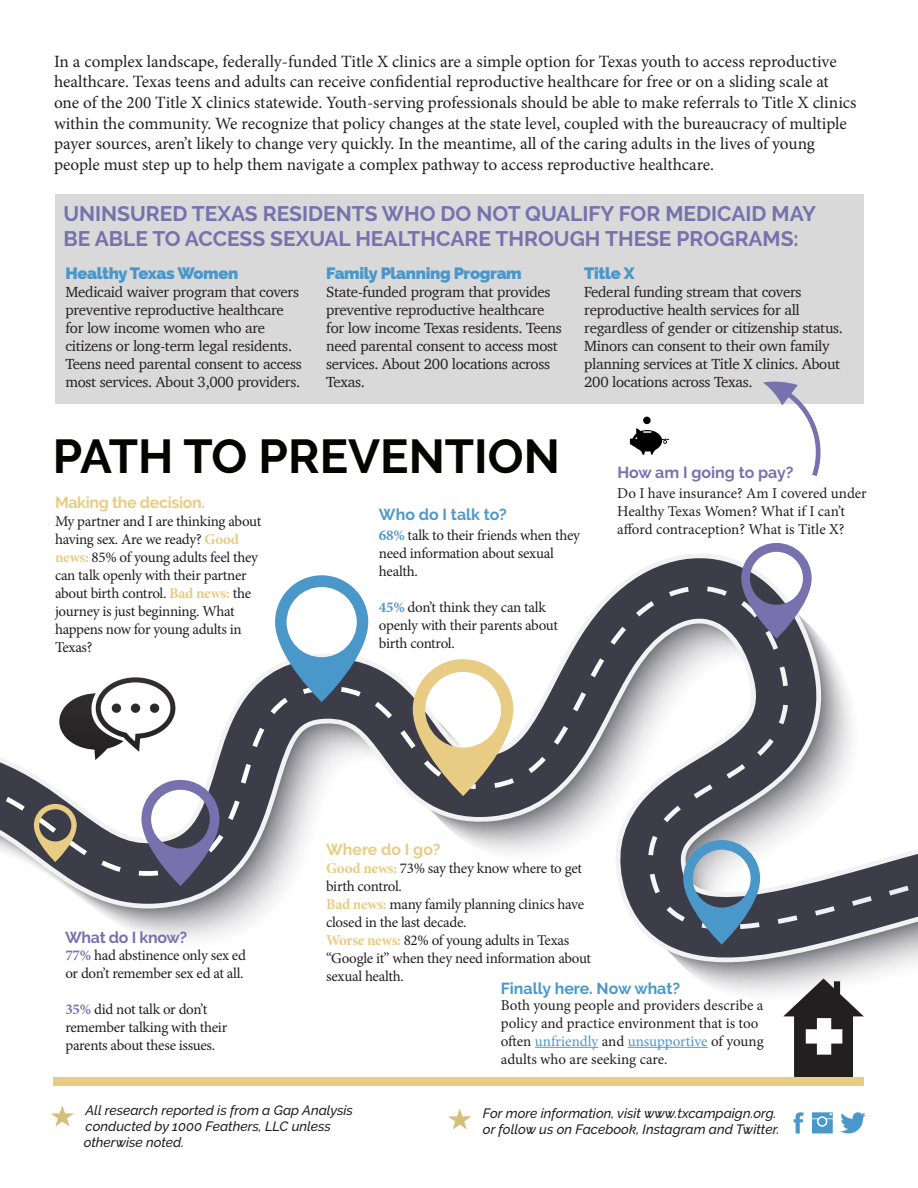
<style>
.page{position:relative;width:918px;height:1188px;background:#fff}
.page>*{position:absolute;margin:0;border:0;box-sizing:border-box;transform-origin:0 0}
.t1{font:700 47.4px "Raleway";color:#040503}
.t2{font:700 21px/25.2px "Raleway";color:#7970ae}
.t3{font:17.25px/20.7px "Minion Pro";color:#231f20}
.t4{font:800 16.5px "Raleway";letter-spacing:-.02em;color:#4a97c9}
.t5{font:700 15.9px "Raleway";letter-spacing:-.015em;color:#7970ae}
.t6{font:700 15.9px "Raleway";color:#4a97c9}
.t7{font:700 15.9px "Raleway";letter-spacing:-.02em;color:#e9cc84}
.t8{font:700 15.9px "Raleway";color:#5098c9}
.t9{font:700 15.9px "Raleway";color:#e9cc84}
.t10{font:15px/18px "Minion Pro";letter-spacing:-.02em;color:#231f20}
.t11{font:15px/18px "Charter";letter-spacing:-.02em;color:#231f20}
.t12{font:15px/18px "Minion Pro";color:#231f20}
.t13{font:italic 500 13.5px "Raleway";color:#231f20}
.s1{font-weight:700;color:#e9cc84}
.s2{font-weight:700;color:#5098c9}
.s3{font-weight:700;color:#7970ae}
.s4{color:#5098c9}
</style>
<div class="page">
<svg style="left:51px;top:1106px;width:23px;height:20px"></svg>
<svg style="left:448px;top:1109px;width:23px;height:20px"></svg>
<svg style="left:794px;top:1112px;width:10px;height:21px"></svg>
<svg style="left:840px;top:1112px;width:26px;height:21px"></svg>
<svg style="left:812px;top:1112px;width:21px;height:21px"></svg>
<div style="left:55px;top:194px;width:808px;height:210px;background:#d8d9d8"></div>
<svg style="left:0;top:556px;width:918px;height:402px"></svg>
<svg style="left:6px;top:587px;width:782px;height:298px"></svg>
<hr style="left:535px;top:1047px;width:63px;height:1px;background:#5098c9">
<hr style="left:628px;top:1047px;width:80px;height:1px;background:#5098c9">
<svg style="left:783px;top:979px;width:81px;height:98px"></svg>
<svg style="left:275px;top:575px;width:93px;height:127px"></svg>
<svg style="left:413px;top:659px;width:100px;height:137px"></svg>
<svg style="left:141px;top:780px;width:78px;height:106px"></svg>
<svg style="left:741px;top:543px;width:71px;height:96px"></svg>
<svg style="left:683px;top:840px;width:77px;height:105px"></svg>
<svg style="left:34px;top:804px;width:43px;height:58px;background:#897f6c"></svg>
<div style="left:643px;top:417px;width:8px;height:7px;background:#000;border-radius:50%"></div>
<svg style="left:630px;top:428px;width:39px;height:27px"></svg>
<div style="left:53px;top:1078px;width:811px;height:8px;background:#e9cc84"></div>
<svg style="left:763px;top:381px;width:58px;height:95px"></svg>
<img style="left:53px;top:670px;width:125px;height:96px">
<p class="t3" style="left:54px;top:51px;width:804px">In a complex landscape, federally-funded Title X clinics are a simple option for Texas youth to access reproductive healthcare. Texas teens and adults can receive confidential reproductive healthcare for free or on a sliding scale at one of the 200 Title X clinics statewide. Youth-serving professionals should be able to make referrals to Title X clinics within the community. We recognize that policy changes at the state level, coupled with the bureaucracy of multiple payer sources, aren’t likely to change very quickly. In the meantime, all of the caring adults in the lives of young people must step up to help them navigate a complex pathway to access reproductive healthcare.</p>
<p class="t2" style="left:63px;top:201px;width:754px">UNINSURED TEXAS RESIDENTS WHO DO NOT QUALIFY FOR MEDICAID MAY<br>BE ABLE TO ACCESS SEXUAL HEALTHCARE THROUGH THESE PROGRAMS:</p>
<p class="t4" style="left:65px;top:264px;width:174px">Healthy Texas Women</p>
<p class="t11" style="left:65px;top:283px;width:238px">Medicaid waiver program that covers preventive reproductive healthcare for low income women who are citizens or long-term legal residents.<br>Teens need parental consent to access most services. About 3,000 providers.</p>
<p class="t4" style="left:326px;top:264px;width:197px">Family Planning Program</p>
<p class="t11" style="left:326px;top:283px;width:237px">State-funded program that provides preventive reproductive healthcare for low income Texas residents. Teens need parental consent to access most services. About 200 locations across<br>Texas.</p>
<p class="t4" style="left:584px;top:264px;width:52px">Title X</p>
<p class="t11" style="left:584px;top:283px;width:260px">Federal funding stream that covers reproductive health services for all regardless of gender or citizenship status.<br>Minors can consent to their own family planning services at Title X clinics. About 200 locations across Texas.</p>
<p class="t1" style="left:53px;top:429px;width:509px">PATH TO PREVENTION</p>
<p class="t7" style="left:55px;top:493px;width:151px">Making the decision.</p>
<p class="t10" style="left:55px;top:512px;width:208px">My partner and I are thinking about having sex. Are we ready? <span class="s1">Good news:</span> 85% of young adults feel they can talk openly with their partner about birth control. <span class="s1">Bad news:</span> the journey is just beginning. What happens now for young adults in<br>Texas?</p>
<p class="t8" style="left:379px;top:505px;width:129px">Who do I talk to?</p>
<p class="t10" style="left:379px;top:526px;width:203px"><span class="s2">68%</span> talk to their friends when they need information about sexual health.</p>
<p class="t10" style="left:379px;top:598px;width:180px"><span class="s2">45%</span> don’t think they can talk openly with their parents about birth control.</p>
<p class="t5" style="left:617px;top:464px;width:178px">How am I going to pay?</p>
<p class="t10" style="left:617px;top:484px;width:251px">Do I have insurance? Am I covered under<br>Healthy Texas Women? What if I can’t afford contraception? What is Title X?</p>
<p class="t9" style="left:326px;top:840px;width:116px">Where do I go?</p>
<p class="t5" style="left:65px;top:928px;width:123px">What do I know?</p>
<p class="t10" style="left:65px;top:946px;width:182px"><span class="s3">77%</span> had abstinence only sex ed or don’t remember sex ed at all.</p>
<p class="t10" style="left:65px;top:1000px;width:163px"><span class="s3">35%</span> did not talk or don’t remember talking with their parents about these issues.</p>
<p class="t10" style="left:326px;top:859px;width:257px"><span class="s1">Good news:</span> 73% say they know where to get birth control.</p>
<p class="t10" style="left:326px;top:895px;width:259px"><span class="s1">Bad news:</span> many family planning clinics have closed in the last decade.</p>
<p class="t10" style="left:326px;top:931px;width:267px"><span class="s1">Worse news:</span> 82% of young adults in Texas “Google it” when they need information about sexual health.</p>
<p class="t6" style="left:501px;top:979px;width:181px">Finally here. Now what?</p>
<p class="t12" style="left:501px;top:996px;width:264px">Both young people and providers describe a policy and practice environment that is too often <span class="s4">unfriendly</span> and <span class="s4">unsupportive</span> of young adults who are seeking care.</p>
<p class="t13" style="left:86px;top:1102px;width:269px">All research reported is from a Gap Analysis</p>
<p class="t13" style="left:86px;top:1118px;width:247px">conducted by 1000 Feathers, LLC unless</p>
<p class="t13" style="left:84px;top:1134px;width:102px">otherwise noted.</p>
<p class="t13" style="left:483px;top:1105px;width:295px">For more information, visit www.txcampaign.org.</p>
<p class="t13" style="left:483px;top:1121px;width:298px">or follow us on Facebook, Instagram and Twitter.</p>
</div>
